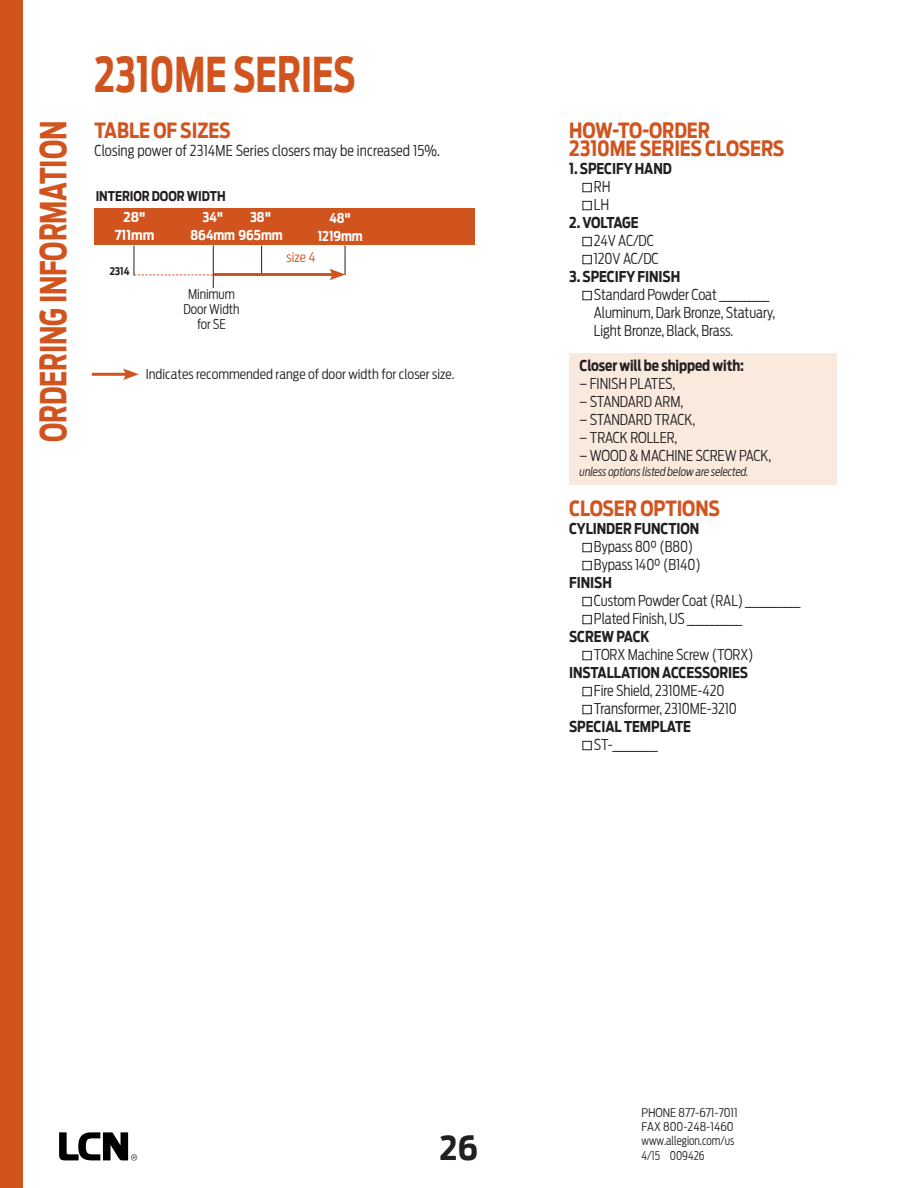
<style>
.page{position:relative;width:918px;height:1188px;background:#fff}
.page>*{position:absolute;margin:0;border:0;box-sizing:border-box;transform-origin:0 0}
.t1{font:700 48px "Antenna Cond";color:#d1541f;scale:.8 1}
.t2{font:700 36px "Antenna Cond";letter-spacing:-.005em;color:#d1541f;scale:.8 1}
.t3{font:700 33px "Antenna Cond";color:#231f20}
.t4{font:700 21px/18px "Antenna Cond";letter-spacing:-.005em;color:#d1541f;scale:.94 1}
.t5{font:300 15px/18px "Antenna Cond";letter-spacing:-.005em;color:#231f20;scale:.94 1}
.t6{font:700 15px/18px "Antenna Cond";letter-spacing:-.005em;color:#231f20;scale:.94 1}
.t7{font:300 13.5px "Antenna Cond";color:#231f20}
.t8{font:700 13.5px/18px "Antenna Cond";letter-spacing:-.005em;color:#fff;scale:.94 1}
.t9{font:300 13.5px/15px "Antenna Cond";color:#231f20;text-align:center;scale:.94 1}
.t10{font:700 13.5px/21.1px "Antenna Cond";letter-spacing:-.005em;color:#231f20;scale:.94 1}
.t11{font:300 13.5px "Antenna Cond";color:#d1541f}
.t12{font:700 13.5px "Antenna Cond";letter-spacing:-.005em;color:#fff}
.t13{font:300 12px/14.4px "Antenna Cond";color:#231f20}
.t14{font:italic 300 12px "Antenna Cond";letter-spacing:-.005em;color:#231f20;scale:.94 1}
.t15{font:700 10.5px "Antenna Cond";color:#231f20;scale:.94 1}
.s1{color:#fff}
.s2{font-weight:300}
.s3{font-weight:700}
</style>
<div class="page">
<div style="left:0;top:0;width:23px;height:1188px;background:#d1541f"></div>
<svg style="left:59px;top:1132px;width:78px;height:29px"></svg>
<svg style="left:261px;top:246px;width:1px;height:27px"></svg>
<hr style="left:213px;top:245px;width:1px;height:45px;background:#231f20">
<hr style="left:214px;top:273px;width:121px;height:3px;background:#d1541f">
<svg style="left:329px;top:246px;width:17px;height:34px"></svg>
<div style="left:94px;top:208px;width:381px;height:37px;background:#d1541f"></div>
<div style="left:180px;top:288px;width:63px;height:54px;background:#fff"></div>
<div style="left:583px;top:183px;width:9px;height:9px;border:1px solid #231f20"></div>
<div style="left:583px;top:201px;width:9px;height:9px;border:1px solid #231f20"></div>
<div style="left:583px;top:237px;width:9px;height:9px;border:1px solid #231f20"></div>
<div style="left:583px;top:255px;width:9px;height:9px;border:1px solid #231f20"></div>
<div style="left:583px;top:291px;width:9px;height:9px;border:1px solid #231f20"></div>
<div style="left:583px;top:543px;width:9px;height:9px;border:1px solid #231f20"></div>
<div style="left:583px;top:561px;width:9px;height:9px;border:1px solid #231f20"></div>
<div style="left:583px;top:597px;width:9px;height:9px;border:1px solid #231f20"></div>
<div style="left:583px;top:615px;width:9px;height:9px;border:1px solid #231f20"></div>
<div style="left:583px;top:651px;width:9px;height:9px;border:1px solid #231f20"></div>
<div style="left:583px;top:687px;width:9px;height:9px;border:1px solid #231f20"></div>
<div style="left:583px;top:705px;width:9px;height:9px;border:1px solid #231f20"></div>
<div style="left:583px;top:741px;width:9px;height:9px;border:1px solid #231f20"></div>
<hr style="left:92px;top:373px;width:36px;height:3px;background:#d1541f">
<svg style="left:123px;top:368px;width:16px;height:12px"></svg>
<div style="left:569px;top:353px;width:268px;height:132px;background:#fae9dd"></div>
<svg style="left:134px;top:246px;width:79px;height:30px"></svg>
<p class="t2" style="left:32px;top:442px;width:403px;rotate:-90deg">ORDERING INFORMATION</p>
<p class="t1" style="left:94px;top:46px;width:328px">2310ME SERIES</p>
<p class="t4" style="left:94px;top:121px;width:146px">TABLE OF SIZES</p>
<p class="t5" style="left:94px;top:141px;width:369px">Closing power of 2314ME Series closers may be increased 15%.</p>
<p class="t10" style="left:123px;top:185px;width:110px;text-indent:-28px">INTERIOR DOOR WIDTH<br><span class="s1">28"</span></p>
<p class="t12" style="left:115px;top:227px;width:41px">711mm</p>
<p class="t8" style="left:191px;top:208px;width:99px;text-indent:12px">34"<br>864mm 965mm</p>
<p class="t8" style="left:250px;top:208px;width:24px">38"</p>
<p class="t8" style="left:318px;top:209px;width:49px;text-align:center">48"<br>1219mm</p>
<p class="t15" style="left:110px;top:265px;width:23px">2314</p>
<p class="t9" style="left:183px;top:286px;width:61px">Minimum<br>Door Width for SE</p>
<p class="t11" style="left:286px;top:249px;width:31px">size 4</p>
<p class="t7" style="left:146px;top:366px;width:310px">Indicates recommended range of door width for closer size.</p>
<p class="t4" style="left:569px;top:121px;width:231px">HOW-TO-ORDER<br>2310ME SERIES CLOSERS</p>
<p class="t6" style="left:594px;top:159px;width:84px;text-indent:-25px">1. SPECIFY HAND<br><span class="s2">RH<br>LH</span></p>
<p class="t5" style="left:594px;top:213px;width:70px;text-indent:-25px"><span class="s3">2. VOLTAGE<br></span>24V AC/DC<br>120V AC/DC</p>
<p class="t5" style="left:594px;top:267px;width:194px;text-indent:-25px"><span class="s3">3. SPECIFY FINISH<br></span>Standard Powder Coat __________<br>Aluminum, Dark Bronze, Statuary,<br>Light Bronze, Black, Brass.</p>
<p class="t6" style="left:580px;top:356px;width:177px">Closer will be shipped with:</p>
<p class="t5" style="left:580px;top:374px;width:103px">– FINISH PLATES,</p>
<p class="t5" style="left:580px;top:392px;width:112px">– STANDARD ARM,</p>
<p class="t5" style="left:580px;top:410px;width:124px">– STANDARD TRACK,</p>
<p class="t5" style="left:580px;top:428px;width:106px">– TRACK ROLLER,</p>
<p class="t5" style="left:580px;top:446px;width:205px">– WOOD &amp; MACHINE SCREW PACK,</p>
<p class="t14" style="left:580px;top:465px;width:181px">unless options listed below are selected.</p>
<p class="t4" style="left:569px;top:499px;width:162px">CLOSER OPTIONS</p>
<p class="t6" style="left:569px;top:519px;width:140px">CYLINDER FUNCTION</p>
<p class="t5" style="left:594px;top:537px;width:107px">Bypass 80° (B80)</p>
<p class="t5" style="left:594px;top:555px;width:115px">Bypass 140° (B140)</p>
<p class="t6" style="left:569px;top:573px;width:47px">FINISH</p>
<p class="t5" style="left:594px;top:591px;width:221px">Custom Powder Coat (RAL) ___________</p>
<p class="t5" style="left:594px;top:609px;width:159px">Plated Finish, US ___________</p>
<p class="t6" style="left:569px;top:627px;width:87px">SCREW PACK</p>
<p class="t5" style="left:594px;top:645px;width:171px">TORX Machine Screw (TORX)</p>
<p class="t6" style="left:569px;top:663px;width:192px">INSTALLATION ACCESSORIES</p>
<p class="t5" style="left:594px;top:681px;width:140px">Fire Shield, 2310ME-420</p>
<p class="t5" style="left:594px;top:699px;width:154px">Transformer, 2310ME-3210</p>
<p class="t6" style="left:569px;top:717px;width:131px">SPECIAL TEMPLATE</p>
<p class="t5" style="left:594px;top:735px;width:69px">ST-_________</p>
<p class="t3" style="left:440px;top:1129px;width:40px">26</p>
<p class="t13" style="left:642px;top:1105px;width:98px">PHONE 877-671-7011<br>FAX 800-248-1460 www.allegion.com/us<br>4/15 009426</p>
</div>
